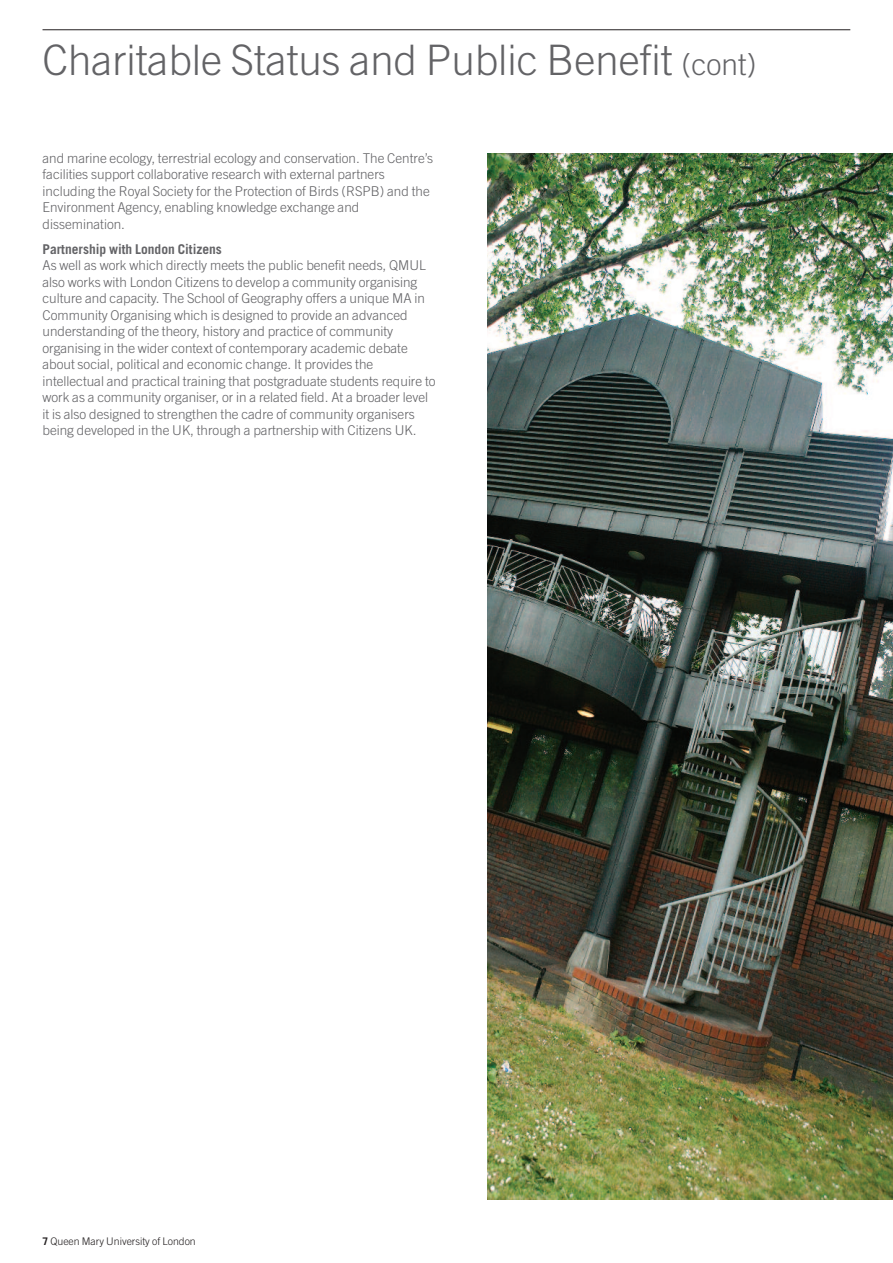
<style>
.page{position:relative;width:893px;height:1263px;background:#fff}
.page>*{position:absolute;margin:0;border:0;box-sizing:border-box;transform-origin:0 0}
.t1{font:300 42px "Trade Gothic LT Std";color:#636366}
.t2{font:300 13.5px/16.5px "Trade Gothic LT Std";color:#636366}
.t3{font:700 13.5px "Trade Gothic LT Std";color:#636366}
.t4{font:300 10.5px "Trade Gothic LT Std";color:#231f20}
.s1{font-size:30px}
.s2{font-weight:700}
</style>
<div class="page">
<hr style="left:43px;top:29px;width:807px;height:1px;background:#231f20">
<img style="left:487px;top:153px;width:406px;height:1046px">
<h1 class="t1" style="left:43px;top:44px;width:715px">Charitable Status and Public Benefit <span class="s1">(cont)</span></h1>
<p class="t2" style="left:43px;top:151px;width:392px">and marine ecology, terrestrial ecology and conservation. The Centre’s facilities support collaborative research with external partners including the Royal Society for the Protection of Birds (RSPB) and the Environment Agency, enabling knowledge exchange and dissemination.</p>
<p class="t3" style="left:43px;top:244px;width:181px">Partnership with London Citizens</p>
<p class="t2" style="left:43px;top:258px;width:395px">As well as work which directly meets the public benefit needs, QMUL also works with London Citizens to develop a community organising culture and capacity. The School of Geography offers a unique MA in Community Organising which is designed to provide an advanced understanding of the theory, history and practice of community organising in the wider context of contemporary academic debate about social, political and economic change. It provides the intellectual and practical training that postgraduate students require to work as a community organiser, or in a related field. At a broader level it is also designed to strengthen the cadre of community organisers being developed in the UK, through a partnership with Citizens UK.</p>
<p class="t4" style="left:43px;top:1237px;width:155px"><span class="s2">7</span> Queen Mary University of London</p>
</div>
